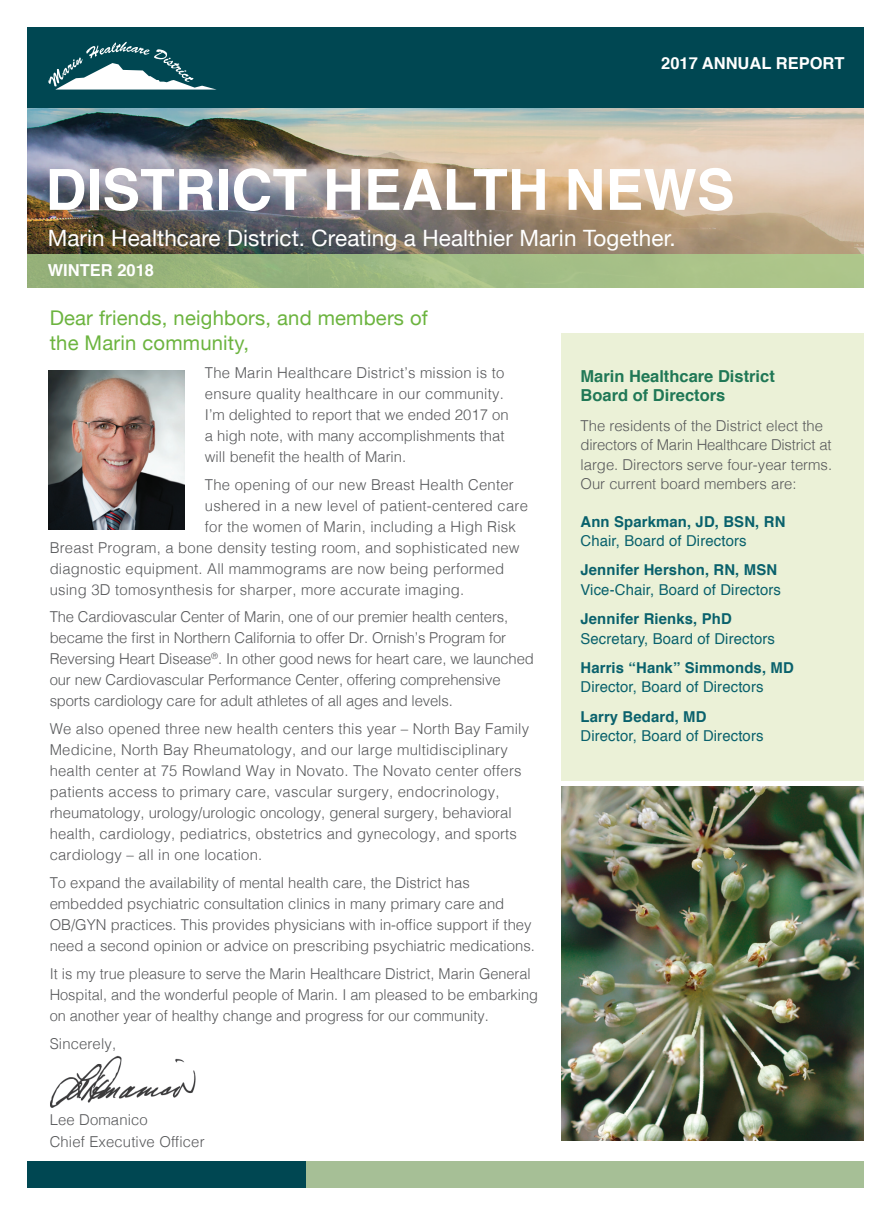
<style>
.page{position:relative;width:891px;height:1215px;background:#fff}
.page>*{position:absolute;margin:0;border:0;box-sizing:border-box;transform-origin:0 0}
.t1{font:700 56.7px "Helvetica";color:#fff}
.t2{font:22.5px "Helvetica Neue";letter-spacing:.005em;color:#fff}
.Subhead{font:20.25px/25.5px "Helvetica Neue";letter-spacing:.01em;color:#6cb43f}
.Sm__SideBar_Subhead{font:700 16.5px/19.5px "Helvetica";color:#207856}
.t3{font:700 16.5px "Helvetica";color:#fff}
.Body_Copy{font:300 15px/21px "Helvetica";color:#57585a}
.Bolded_Copy{font:15px/19.5px "Helvetica";letter-spacing:.01em;color:#09616c}
.s1{font-weight:700}
</style>
<div class="page">
<img style="left:27px;top:107px;width:837px;height:147px">
<div style="left:562px;top:333px;width:302px;height:447px;background:#ebf1d7"></div>
<div style="left:27px;top:27px;width:837px;height:80px;background:#004752"></div>
<div style="left:27px;top:254px;width:837px;height:34px;background:linear-gradient(to right,#92af78,#afc88d)"></div>
<div style="left:27px;top:1161px;width:280px;height:27px;background:#004752"></div>
<div style="left:307px;top:1161px;width:557px;height:27px;background:#a6bf96"></div>
<svg style="left:48px;top:42px;width:169px;height:48px"></svg>
<img style="left:562px;top:786px;width:302px;height:355px">
<img style="left:50px;top:1055px;width:146px;height:53px">
<img style="left:49px;top:370px;width:136px;height:160px">
<p class="t3" style="left:661px;top:50px;width:185px">2017 ANNUAL REPORT</p>
<p class="t1" style="left:45px;top:144px;width:691px">DISTRICT HEALTH NEWS</p>
<p class="t2" style="left:48px;top:224px;width:629px">Marin Healthcare District. Creating a Healthier Marin Together.</p>
<p class="t3" style="left:48px;top:257px;width:108px">WINTER 2018</p>
<p class="Subhead" style="left:50px;top:304px;width:380px">Dear friends, neighbors, and members of the Marin community,</p>
<p class="Body_Copy" style="left:205px;top:361px;width:305px">The Marin Healthcare District’s mission is to ensure quality healthcare in our community.<br>I’m delighted to report that we ended 2017 on a high note, with many accomplishments that will benefit the health of Marin.</p>
<p class="Body_Copy" style="left:205px;top:473px;width:310px">The opening of our new Breast Health Center</p>
<p class="Body_Copy" style="left:205px;top:494px;width:325px">ushered in a new level of patient-centered care</p>
<p class="Body_Copy" style="left:205px;top:515px;width:313px">for the women of Marin, including a High Risk</p>
<p class="Body_Copy" style="left:50px;top:536px;width:472px">Breast Program, a bone density testing room, and sophisticated new</p>
<p class="Body_Copy" style="left:50px;top:557px;width:456px">diagnostic equipment. All mammograms are now being performed</p>
<p class="Body_Copy" style="left:50px;top:578px;width:416px">using 3D tomosynthesis for sharper, more accurate imaging.</p>
<p class="Body_Copy" style="left:50px;top:605px;width:486px">The Cardiovascular Center of Marin, one of our premier health centers, became the first in Northern California to offer Dr. Ornish’s Program for Reversing Heart Disease<sup>®</sup>. In other good news for heart care, we launched our new Cardiovascular Performance Center, offering comprehensive sports cardiology care for adult athletes of all ages and levels.</p>
<p class="Body_Copy" style="left:50px;top:717px;width:481px">We also opened three new health centers this year – North Bay Family Medicine, North Bay Rheumatology, and our large multidisciplinary health center at 75 Rowland Way in Novato. The Novato center offers patients access to primary care, vascular surgery, endocrinology, rheumatology, urology/urologic oncology, general surgery, behavioral health, cardiology, pediatrics, obstetrics and gynecology, and sports cardiology – all in one location.</p>
<p class="Body_Copy" style="left:50px;top:871px;width:487px">To expand the availability of mental health care, the District has embedded psychiatric consultation clinics in many primary care and OB/GYN practices. This provides physicians with in-office support if they need a second opinion or advice on prescribing psychiatric medications.</p>
<p class="Body_Copy" style="left:50px;top:962px;width:490px">It is my true pleasure to serve the Marin Healthcare District, Marin General<br>Hospital, and the wonderful people of Marin. I am pleased to be embarking on another year of healthy change and progress for our community.</p>
<p class="Body_Copy" style="left:50px;top:1032px;width:68px">Sincerely,</p>
<p class="Body_Copy" style="left:50px;top:1108px;width:156px">Lee Domanico<br>Chief Executive Officer</p>
<p class="Sm__SideBar_Subhead" style="left:580px;top:367px;width:196px">Marin Healthcare District<br>Board of Directors</p>
<p class="Body_Copy" style="left:580px;top:414px;width:253px;line-height:19.5px">The residents of the District elect the directors of Marin Healthcare District at large. Directors serve four-year terms.<br>Our current board members are:</p>
<p class="Bolded_Copy" style="left:580px;top:512px;width:206px"><span class="s1">Ann Sparkman, JD, BSN, RN<br></span>Chair, Board of Directors</p>
<p class="Bolded_Copy" style="left:580px;top:561px;width:202px"><span class="s1">Jennifer Hershon, RN, MSN<br></span>Vice-Chair, Board of Directors</p>
<p class="Bolded_Copy" style="left:580px;top:610px;width:196px"><span class="s1">Jennifer Rienks, PhD<br></span>Secretary, Board of Directors</p>
<p class="Bolded_Copy" style="left:580px;top:658px;width:215px"><span class="s1">Harris “Hank” Simmonds, MD<br></span>Director, Board of Directors</p>
<p class="Bolded_Copy" style="left:580px;top:707px;width:185px"><span class="s1">Larry Bedard, MD<br></span>Director, Board of Directors</p>
</div>
